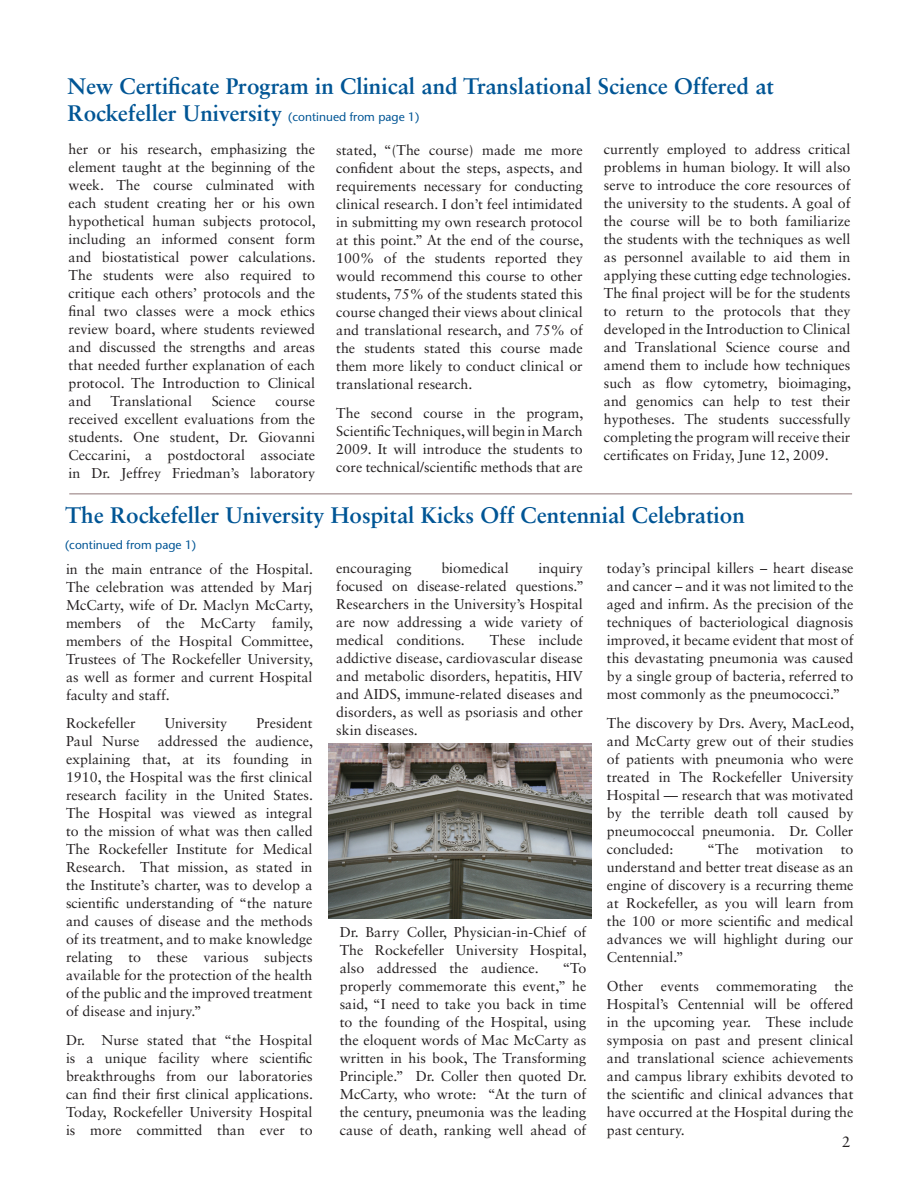
<style>
.page{position:relative;width:918px;height:1188px;background:#fff}
.page>*{position:absolute;margin:0;border:0;box-sizing:border-box;transform-origin:0 0}
.t1{font:700 22.5px/27px "Sabon LT Std";color:#005595}
.t2{font:15px "Sabon LT Std";color:#231f20}
.t3{font:14.25px/18px "Sabon LT Std";color:#231f20;text-align:justify}
.t4{font:500 12px "Stone Sans Std";color:#005595}
.s1{font-family:"Stone Sans Std";font-weight:500;font-size:12px}
</style>
<div class="page">
<hr style="left:69px;top:494px;width:783px;height:1px;background:#8f7577">
<img style="left:329px;top:743px;width:262px;height:175px">
<h1 class="t1" style="left:68px;top:73px;width:708px">New Certificate Program in Clinical and Translational Science Offered at<br>Rockefeller University <span class="s1">(continued from page 1)</span></h1>
<p class="t3" style="left:69px;top:140px;width:249px">her or his research, emphasizing the element taught at the beginning of the week. The course culminated with each student creating her or his own hypothetical human subjects protocol, including an informed consent form and biostatistical power calculations.<br>The students were also required to critique each others’ protocols and the final two classes were a mock ethics review board, where students reviewed and discussed the strengths and areas that needed further explanation of each protocol. The Introduction to Clinical and</p>
<p class="t3" style="left:111px;top:392px;width:83px">Translational</p>
<p class="t3" style="left:212px;top:392px;width:46px">Science</p>
<p class="t3" style="left:69px;top:392px;width:248px;text-indent:207px">course received excellent evaluations from the students. One student, Dr. Giovanni Ceccarini, a postdoctoral associate in Dr. Jeffrey Friedman’s laboratory</p>
<p class="t3" style="left:336px;top:141px;width:249px">stated, “(The course) made me more confident about the steps, aspects, and requirements necessary for conducting clinical research. I don’t feel intimidated in submitting my own research protocol at this point.” At the end of the course, 100% of the students reported they would recommend this course to other students, 75% of the students stated this course changed their views about clinical and translational research, and 75% of the students stated this course made them more likely to conduct clinical or translational research.</p>
<p class="t3" style="left:336px;top:404px;width:249px">The second course in the program, Scientific Techniques, will begin in March 2009. It will introduce the students to core technical/scientific methods that are</p>
<p class="t3" style="left:604px;top:140px;width:249px">currently employed to address critical problems in human biology. It will also serve to introduce the core resources of the university to the students. A goal of the course will be to both familiarize the students with the techniques as well as personnel available to aid them in applying these cutting edge technologies.<br>The final project will be for the students to return to the protocols that they developed in the Introduction to Clinical and Translational Science course and amend them to include how techniques such as flow cytometry, bioimaging, and genomics can help to test their hypotheses. The students successfully completing the program will receive their certificates on Friday, June 12, 2009.</p>
<h1 class="t1" style="left:65px;top:502px;width:681px">The Rockefeller University Hospital Kicks Off Centennial Celebration</h1>
<p class="t4" style="left:65px;top:538px;width:133px">(continued from page 1)</p>
<p class="t3" style="left:66px;top:560px;width:249px">in the main entrance of the Hospital.<br>The celebration was attended by Marj McCarty, wife of Dr. Maclyn McCarty, members of the McCarty family, members of the Hospital Committee, Trustees of The Rockefeller University, as well as former and current Hospital faculty and staff.</p>
<p class="t3" style="left:66px;top:714px;width:71px">Rockefeller</p>
<p class="t3" style="left:165px;top:714px;width:64px">University</p>
<p class="t3" style="left:256px;top:714px;width:58px">President</p>
<p class="t3" style="left:66px;top:732px;width:75px">Paul Nurse</p>
<p class="t3" style="left:66px;top:732px;width:249px;text-indent:92px">addressed the audience, explaining that, at its founding in 1910, the Hospital was the first clinical research facility in the United States.<br>The Hospital was viewed as integral to the mission of what was then called The Rockefeller Institute for Medical Research. That mission, as stated in the Institute’s charter, was to develop a scientific understanding of “the nature and causes of disease and the methods of its treatment, and to make knowledge relating to these various subjects available for the protection of the health of the public and the improved treatment of disease and injury.”</p>
<p class="t3" style="left:66px;top:1031px;width:249px">Dr. Nurse stated that “the Hospital is a unique facility where scientific breakthroughs from our laboratories can find their first clinical applications.<br>Today, Rockefeller University Hospital is more committed than ever to</p>
<p class="t3" style="left:336px;top:559px;width:77px">encouraging</p>
<p class="t3" style="left:441px;top:559px;width:69px">biomedical</p>
<p class="t3" style="left:336px;top:559px;width:249px;text-indent:202px">inquiry focused on disease-related questions.” Researchers in the University’s Hospital are now addressing a wide variety of medical conditions.</p>
<p class="t3" style="left:336px;top:631px;width:248px;text-indent:154px">These include addictive disease, cardiovascular disease and metabolic disorders, hepatitis, HIV and AIDS, immune-related diseases and disorders, as well as psoriasis and other skin diseases.</p>
<p class="t3" style="left:340px;top:923px;width:249px">Dr. Barry Coller, Physician-in-Chief of The Rockefeller University Hospital, also addressed the audience.</p>
<p class="t3" style="left:340px;top:959px;width:249px;text-indent:223px">“To properly commemorate this event,” he said, “I need to take you back in time to the founding of the Hospital, using the eloquent words of Mac McCarty as written in his book, The Transforming Principle.” Dr. Coller then quoted Dr.<br>McCarty, who wrote: “At the turn of the century, pneumonia was the leading cause of death, ranking well ahead of</p>
<p class="t3" style="left:607px;top:559px;width:248px">today’s principal killers – heart disease and cancer – and it was not limited to the aged and infirm. As the precision of the techniques of bacteriological diagnosis improved, it became evident that most of this devastating pneumonia was caused by a single group of bacteria, referred to most commonly as the pneumococci.”</p>
<p class="t3" style="left:607px;top:714px;width:249px">The discovery by Drs. Avery, MacLeod, and McCarty grew out of their studies of patients with pneumonia who were treated in The Rockefeller University Hospital — research that was motivated by the terrible death toll caused by pneumococcal pneumonia. Dr. Coller concluded:</p>
<p class="t3" style="left:607px;top:840px;width:248px;text-indent:100px">“The motivation to understand and better treat disease as an engine of discovery is a recurring theme at Rockefeller, as you will learn from the 100 or more scientific and medical advances we will highlight during our Centennial.”</p>
<p class="t3" style="left:607px;top:977px;width:248px">Other events commemorating the Hospital’s Centennial will be offered in the upcoming year. These include symposia on past and present clinical and translational science achievements and campus library exhibits devoted to the scientific and clinical advances that have occurred at the Hospital during the past century.</p>
<p class="t2" style="left:842px;top:1133px;width:10px">2</p>
</div>
